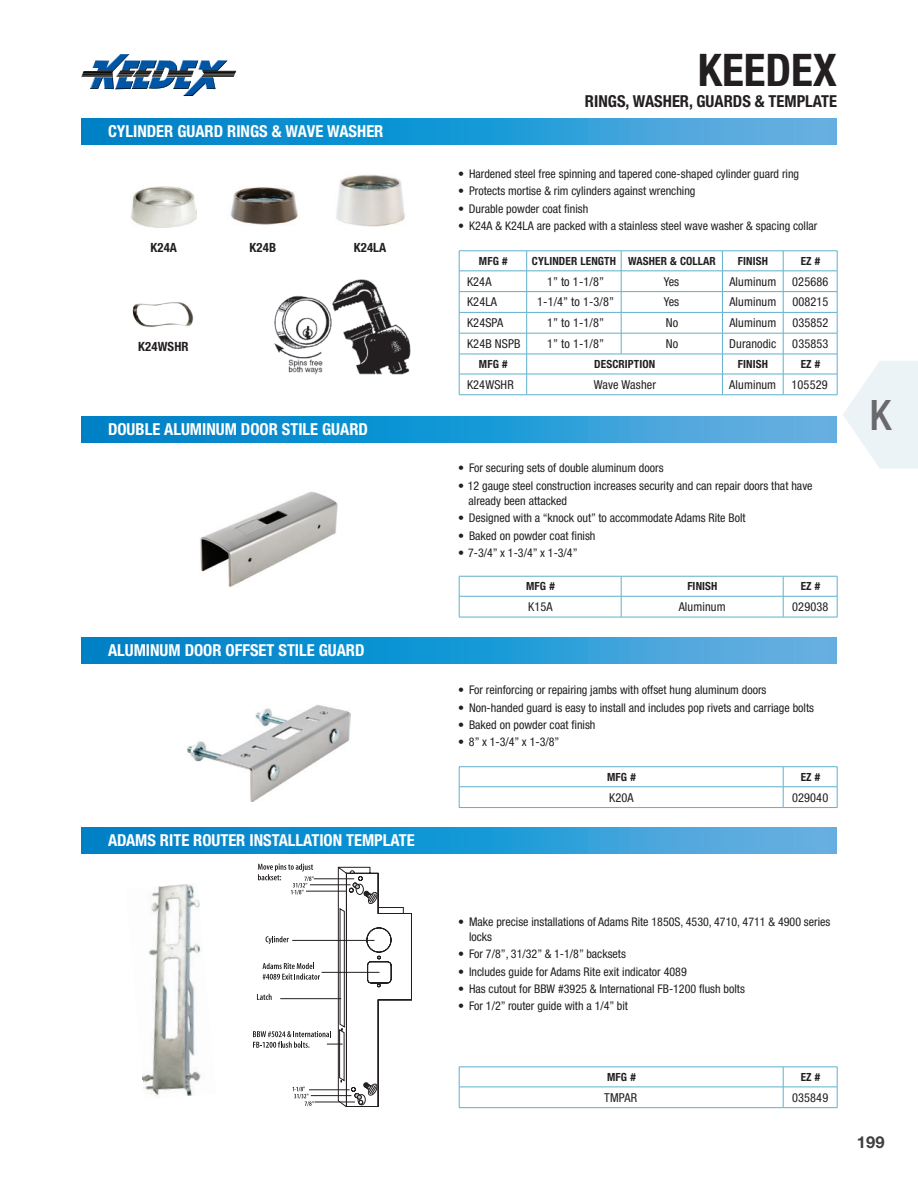
<style>
.page{position:relative;width:918px;height:1188px;background:#fff}
.page>*{position:absolute;margin:0;border:0;box-sizing:border-box;transform-origin:0 0}
.t1{font:700 condensed 45px "Helvetica Neue LT Std";color:#231f20}
.t2{font:500 condensed 42px "Helvetica Neue LT Std";color:#69696c}
.t3{font:700 condensed 16.5px "Helvetica Neue LT Std";color:#fff}
.t4{font:700 condensed 16.5px "Helvetica Neue LT Std";color:#231f20}
.t5{font:700 16.5px "Helvetica Neue LT Std";color:#3e3e3f}
.t6{font:700 condensed 12.75px "Helvetica Neue LT Std";letter-spacing:.01em;color:#231f20}
.t7{font:condensed 12.3px "Helvetica Neue LT Std";letter-spacing:.01em;color:#231f20}
.t8{font:condensed 12px/15px "Helvetica Neue LT Std";color:#231f20}
.t9{font:700 condensed 11.25px "Helvetica Neue LT Std";letter-spacing:.01em;color:#231f20}
.t10{font:5.85px "Myriad Pro";color:#231f20}
</style>
<div class="page">
<hr style="left:83px;top:71px;width:30px;height:1px;background:#050504">
<hr style="left:83px;top:72px;width:30px;height:1px;background:#050504">
<hr style="left:82px;top:75px;width:31px;height:1px;background:#050504">
<hr style="left:82px;top:76px;width:31px;height:1px;background:#050504">
<hr style="left:83px;top:74px;width:30px;height:1px;background:#050504">
<hr style="left:202px;top:76px;width:32px;height:1px;background:#050504">
<hr style="left:203px;top:75px;width:32px;height:1px;background:#050504">
<hr style="left:204px;top:73px;width:31px;height:1px;background:#050504">
<hr style="left:203px;top:72px;width:33px;height:1px;background:#050504">
<hr style="left:203px;top:71px;width:33px;height:1px;background:#050504">
<svg style="left:90px;top:54px;width:138px;height:42px"></svg>
<svg style="left:81px;top:119px;width:756px;height:16px;background:#2598d4"></svg>
<svg style="left:292px;top:1053px;width:87px;height:54px"></svg>
<svg style="left:783px;top:1068px;width:1px;height:39px"></svg>
<hr style="left:459px;top:1107px;width:324px;height:1px;background:#5fb0cc">
<hr style="left:783px;top:1107px;width:54px;height:1px;background:#5fb0cc">
<hr style="left:459px;top:1067px;width:324px;height:1px;background:#5fb0cc">
<svg style="left:459px;top:1067px;width:1px;height:40px"></svg>
<hr style="left:783px;top:1067px;width:54px;height:1px;background:#5fb0cc">
<svg style="left:837px;top:1067px;width:1px;height:40px"></svg>
<hr style="left:459px;top:1087px;width:324px;height:1px;background:#5fb0cc">
<hr style="left:783px;top:1087px;width:54px;height:1px;background:#5fb0cc">
<img style="left:142px;top:1053px;width:59px;height:43px">
<img style="left:81px;top:135px;width:837px;height:918px">
<h3 class="t3" style="left:108px;top:121px;width:49px">CYLINDER</h3>
<h3 class="t3" style="left:177px;top:121px;width:199px">GUARD RINGS &amp; WAVE WASHER</h3>
<p class="t6" style="left:151px;top:240px;width:28px">K24A</p>
<p class="t6" style="left:354px;top:240px;width:27px">K24LA</p>
<p class="t6" style="left:250px;top:240px;width:27px">K24B</p>
<p class="t6" style="left:138px;top:339px;width:51px">K24WSHR</p>
<h3 class="t3" style="left:108px;top:419px;width:251px">DOUBLE ALUMINUM DOOR STILE GUARD</h3>
<h3 class="t3" style="left:108px;top:640px;width:248px">ALUMINUM DOOR OFFSET STILE GUARD</h3>
<h3 class="t3" style="left:108px;top:830px;width:122px">ADAMS RITE ROUTER</h3>
<h3 class="t3" style="left:249px;top:830px;width:158px">INSTALLATION TEMPLATE</h3>
<p class="t10" style="left:293px;top:888px;width:3px">-</p>
<p class="t10" style="left:294px;top:1085px;width:3px">-</p>
<h1 class="t1" style="left:698px;top:43px;width:141px">KEEDEX</h1>
<h3 class="t4" style="left:585px;top:91px;width:245px">RINGS, WASHER, GUARDS &amp; TEMPLATE</h3>
<p class="t8" style="left:458px;top:166px;width:342px">• Hardened steel free spinning and tapered cone-shaped cylinder guard ring</p>
<p class="t8" style="left:458px;top:184px;width:239px">• Protects mortise &amp; rim cylinders against wrenching</p>
<p class="t8" style="left:458px;top:201px;width:132px">• Durable powder coat finish</p>
<p class="t8" style="left:458px;top:218px;width:361px">• K24A &amp; K24LA are packed with a stainless steel wave washer &amp; spacing collar</p>
<p class="t9" style="left:479px;top:254px;width:30px">MFG #</p>
<p class="t9" style="left:532px;top:254px;width:34px">CYLINDER</p>
<p class="t9" style="left:581px;top:254px;width:136px">LENGTH WASHER &amp; COLLAR</p>
<p class="t9" style="left:738px;top:254px;width:32px">FINISH</p>
<p class="t9" style="left:801px;top:254px;width:21px">EZ #</p>
<p class="t7" style="left:467px;top:274px;width:26px">K24A</p>
<p class="t7" style="left:547px;top:274px;width:58px">1” to 1-1/8”</p>
<p class="t7" style="left:664px;top:274px;width:17px">Yes</p>
<p class="t7" style="left:729px;top:274px;width:48px">Aluminum</p>
<p class="t7" style="left:792px;top:274px;width:38px">025686</p>
<p class="t7" style="left:467px;top:295px;width:32px">K24LA</p>
<p class="t7" style="left:537px;top:295px;width:78px">1-1/4” to 1-3/8”</p>
<p class="t7" style="left:664px;top:295px;width:17px">Yes</p>
<p class="t7" style="left:729px;top:295px;width:48px">Aluminum</p>
<p class="t7" style="left:792px;top:295px;width:38px">008215</p>
<p class="t7" style="left:467px;top:316px;width:38px">K24SPA</p>
<p class="t7" style="left:547px;top:316px;width:58px">1” to 1-1/8”</p>
<p class="t7" style="left:666px;top:316px;width:14px">No</p>
<p class="t7" style="left:729px;top:316px;width:48px">Aluminum</p>
<p class="t7" style="left:792px;top:316px;width:38px">035852</p>
<p class="t7" style="left:467px;top:337px;width:55px">K24B NSPB</p>
<p class="t7" style="left:547px;top:337px;width:58px">1” to 1-1/8”</p>
<p class="t7" style="left:666px;top:337px;width:14px">No</p>
<p class="t7" style="left:729px;top:337px;width:49px">Duranodic</p>
<p class="t7" style="left:792px;top:337px;width:38px">035853</p>
<p class="t9" style="left:479px;top:357px;width:8px">MFG</p>
<p class="t9" style="left:502px;top:357px;width:7px">#</p>
<p class="t9" style="left:594px;top:357px;width:62px">DESCRIPTION</p>
<p class="t9" style="left:738px;top:357px;width:32px">FINISH</p>
<p class="t9" style="left:801px;top:357px;width:21px">EZ #</p>
<p class="t7" style="left:467px;top:377px;width:48px">K24WSHR</p>
<p class="t7" style="left:594px;top:377px;width:64px">Wave Washer</p>
<p class="t7" style="left:729px;top:377px;width:48px">Aluminum</p>
<p class="t7" style="left:792px;top:377px;width:38px">105529</p>
<p class="t8" style="left:458px;top:461px;width:207px">• For securing sets of double aluminum doors</p>
<p class="t8" style="left:469px;top:478px;width:345px;text-indent:-10px">• 12 gauge steel construction increases security and can repair doors that have already been attacked</p>
<p class="t8" style="left:458px;top:510px;width:289px">• Designed with a “knock out” to accommodate Adams Rite Bolt</p>
<p class="t8" style="left:458px;top:528px;width:139px">• Baked on powder coat finish</p>
<p class="t8" style="left:458px;top:545px;width:121px">• 7-3/4” x 1-3/4” x 1-3/4”</p>
<p class="t9" style="left:526px;top:579px;width:30px">MFG #</p>
<p class="t9" style="left:687px;top:579px;width:32px">FINISH</p>
<p class="t9" style="left:801px;top:579px;width:21px">EZ #</p>
<p class="t7" style="left:528px;top:600px;width:26px">K15A</p>
<p class="t7" style="left:679px;top:600px;width:48px">Aluminum</p>
<p class="t7" style="left:792px;top:600px;width:38px">029038</p>
<p class="t8" style="left:458px;top:682px;width:310px">• For reinforcing or repairing jambs with offset hung aluminum doors</p>
<p class="t8" style="left:458px;top:700px;width:357px">• Non-handed guard is easy to install and includes pop rivets and carriage bolts</p>
<p class="t8" style="left:458px;top:717px;width:139px">• Baked on powder coat finish</p>
<p class="t8" style="left:458px;top:735px;width:103px">• 8” x 1-3/4” x 1-3/8”</p>
<p class="t9" style="left:607px;top:770px;width:30px">MFG #</p>
<p class="t9" style="left:801px;top:770px;width:21px">EZ #</p>
<p class="t7" style="left:609px;top:790px;width:26px">K20A</p>
<p class="t7" style="left:792px;top:790px;width:38px">029040</p>
<h2 class="t2" style="left:869px;top:391px;width:23px">k</h2>
<p class="t8" style="left:469px;top:914px;width:363px;text-indent:-11px">• Make precise installations of Adams Rite 1850S, 4530, 4710, 4711 &amp; 4900 series locks</p>
<p class="t8" style="left:458px;top:946px;width:169px">• For 7/8”, 31/32” &amp; 1-1/8” backsets</p>
<p class="t8" style="left:458px;top:964px;width:230px">• Includes guide for Adams Rite exit indicator 4089</p>
<p class="t8" style="left:458px;top:981px;width:288px">• Has cutout for BBW #3925 &amp; International FB-1200 flush bolts</p>
<p class="t8" style="left:458px;top:999px;width:171px">• For 1/2” router guide with a 1/4” bit</p>
<p class="t9" style="left:607px;top:1070px;width:30px">MFG #</p>
<p class="t9" style="left:801px;top:1070px;width:21px">EZ #</p>
<p class="t7" style="left:604px;top:1090px;width:34px">TMPAR</p>
<p class="t7" style="left:792px;top:1090px;width:38px">035849</p>
<h3 class="t5" style="left:857px;top:1132px;width:29px">199</h3>
</div>
